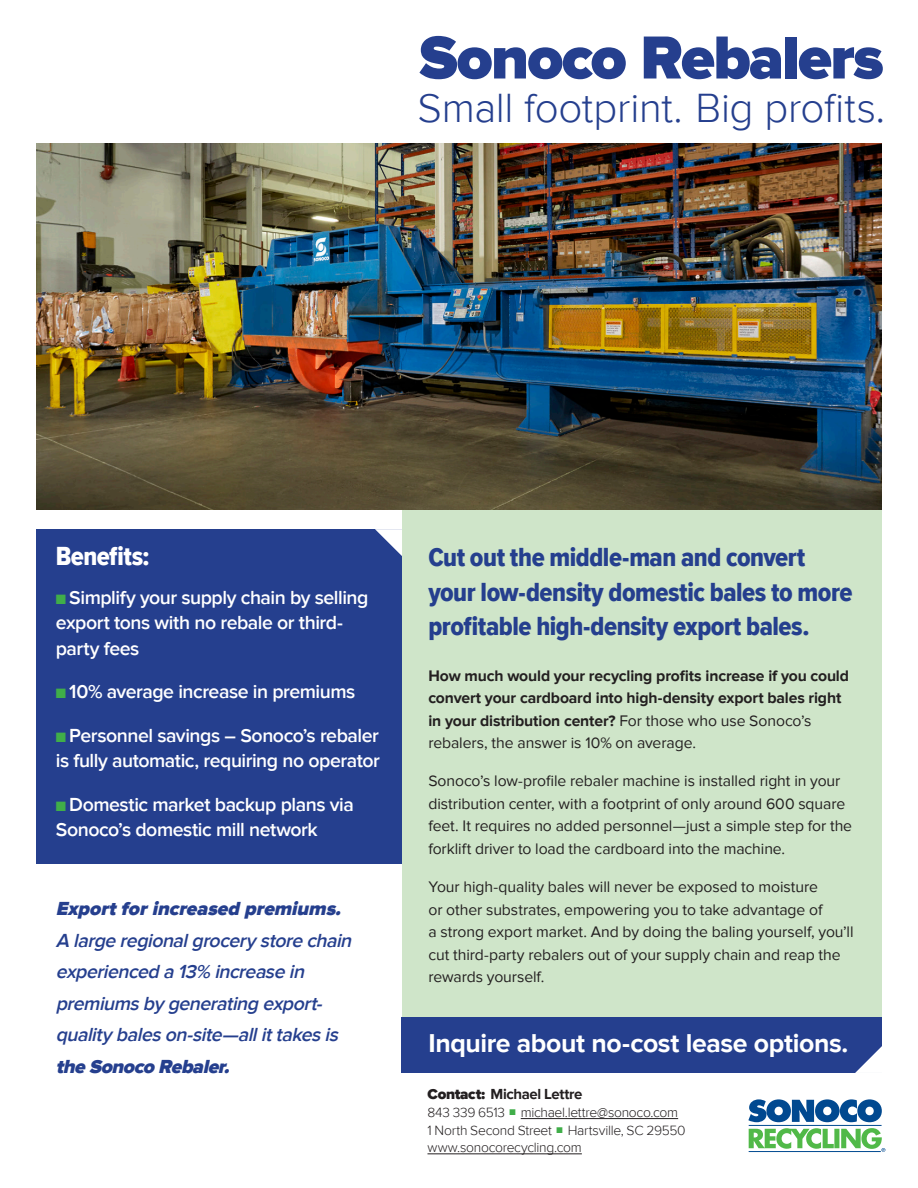
<style>
.page{position:relative;width:918px;height:1188px;background:#fff}
.page>*{position:absolute;margin:0;border:0;box-sizing:border-box;transform-origin:0 0}
.t1{font:900 62.85px "Proxima Nova";letter-spacing:-.03em;color:#253f8e}
.t2{font:300 42px "Proxima Nova";letter-spacing:-.01em;color:#253f8e}
.t3{font:27px/35px "Proxima Nova Cond Extrabld";letter-spacing:-.015em;color:#253f8e}
.t4{font:27px "Proxima Nova Cond Extrabld";letter-spacing:-.02em;color:#fff}
.t5{font:700 26.7px "Proxima Nova";letter-spacing:-.015em;color:#fff}
.List_Paragraph{font:600 19.5px/25.5px "Proxima Nova";letter-spacing:-.025em;color:#fff}
.t6{font:italic 600 19.5px/31.5px "Proxima Nova";color:#253f8e}
.t7{font:italic 900 19.5px "Proxima Nova";color:#253f8e}
.t8{font:15.75px/22.5px "Proxima Nova";letter-spacing:-.005em;color:#231f20}
.t9{font:700 15.75px/22.5px "Proxima Nova";letter-spacing:-.01em;color:#231f20}
.t10{font:700 15px "Proxima Nova";letter-spacing:-.025em;color:#231f20}
.t11{font:300 13.8px "Proxima Nova";letter-spacing:-.02em;color:#231f20}
.s1{font-size:44.7px}
.s2{color:#40ae49}
.s3{font-weight:900}
.s4{font-weight:400}
</style>
<div class="page">
<div style="left:36px;top:529px;width:366px;height:335px;background:#253f8e"></div>
<div style="left:402px;top:144px;width:480px;height:916px;background:#cfe5c9"></div>
<svg style="left:748px;top:1099px;width:134px;height:23px"></svg>
<hr style="left:749px;top:1125px;width:133px;height:1px;background:#014990">
<svg style="left:749px;top:1128px;width:136px;height:24px"></svg>
<img style="left:36px;top:143px;width:846px;height:366px">
<div style="left:401px;top:1017px;width:481px;height:56px;background:#253f8e"></div>
<hr style="left:521px;top:1118px;width:157px;height:1px;background:#231f20">
<hr style="left:428px;top:1154px;width:154px;height:1px;background:#231f20">
<svg style="left:375px;top:529px;width:27px;height:27px"></svg>
<svg style="left:855px;top:1046px;width:27px;height:27px"></svg>
<p class="t1" style="left:419px;top:21px;width:466px">Sonoco Rebalers</p>
<p class="t2" style="left:418px;top:84px;width:469px">Small footprint. Big profits<span class="s1">.</span></p>
<p class="t4" style="left:56px;top:541px;width:95px">Benefits:</p>
<p class="List_Paragraph" style="left:56px;top:585px;width:314px"><span class="s2">■</span> Simplify your supply chain by selling export tons with no rebale or third&shy;party fees</p>
<p class="List_Paragraph" style="left:56px;top:679px;width:301px"><span class="s2">■</span> 10% average increase in premiums</p>
<p class="List_Paragraph" style="left:56px;top:723px;width:326px"><span class="s2">■</span> Personnel savings – Sonoco’s rebaler is fully automatic, requiring no operator</p>
<p class="List_Paragraph" style="left:56px;top:792px;width:300px"><span class="s2">■</span> Domestic market backup plans via<br>Sonoco’s domestic mill network</p>
<p class="t7" style="left:56px;top:898px;width:292px">Exportforincreased premiums.</p>
<p class="t6" style="left:56px;top:925px;width:302px">A large regionalgrocerystore chain experienced a 13% increase in premiumsbygenerating export&shy;qualitybaleson-site—allittakesis <span class="s3">the Sonoco Rebaler.</span></p>
<p class="t3" style="left:428px;top:540px;width:378px">Cut out the middle-man and convert</p>
<p class="t3" style="left:428px;top:575px;width:426px">your low-density domestic bales to more profitable high-density export bales.</p>
<p class="t9" style="left:428px;top:664px;width:422px">How much would your recycling profits increase if you could convert your cardboard into high-density export bales right in your distribution center? <span class="s4">For those who use Sonoco’s rebalers, the answer is 10% on average.</span></p>
<p class="t8" style="left:428px;top:770px;width:425px">Sonoco’s low-profile rebaler machine is installed right in your distribution center, with a footprint of only around 600 square feet. It requires no added personnel—just a simple step for the forklift driver to load the cardboard into the machine.</p>
<p class="t8" style="left:428px;top:876px;width:427px">Your high-quality bales will never be exposed to moisture<br>or other substrates, empowering you to take advantage of<br>a strong export market. And by doing the baling yourself, you’ll cut third-party rebalers out of your supply chain and reap the rewards yourself.</p>
<p class="t5" style="left:428px;top:1027px;width:421px">Inquire about no-cost lease options.</p>
<p class="t10" style="left:428px;top:1085px;width:157px"><span class="s3">Contact:</span> Michael Lettre</p>
<p class="t11" style="left:428px;top:1104px;width:252px">843 339 6513 <span class="s2">■</span> michael.lettre@sonoco.com</p>
<p class="t11" style="left:428px;top:1122px;width:260px">1 North Second Street <span class="s2">■</span> Hartsville, SC 29550</p>
<p class="t11" style="left:428px;top:1140px;width:156px">www.sonocorecycling.com</p>
</div>
